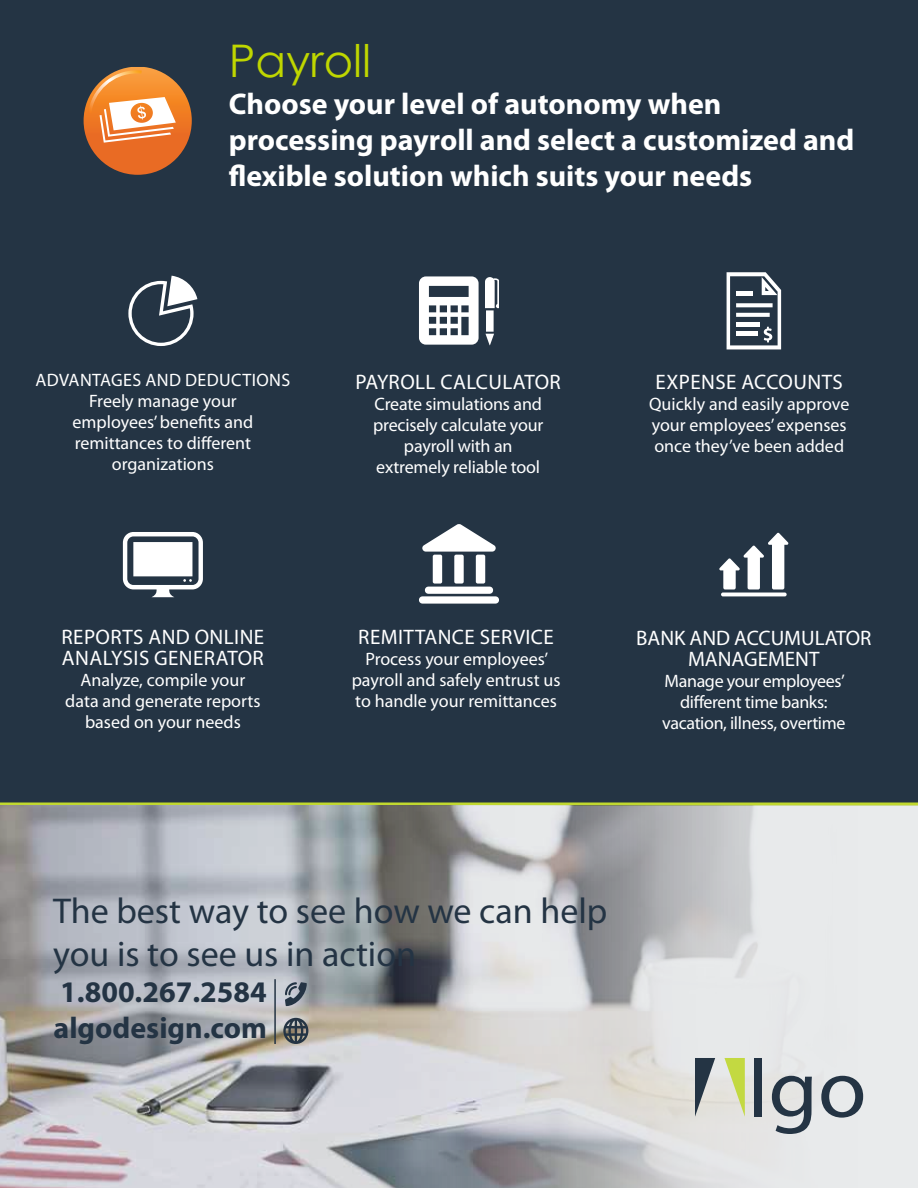
<style>
.page{position:relative;width:918px;height:1188px;background:#fff}
.page>*{position:absolute;margin:0;border:0;box-sizing:border-box;transform-origin:0 0}
.t1{font:45px "Century Gothic";color:#bfd600}
.t2{font:36px/43.2px "Myriad Pro";color:#243444}
.t3{font:700 30px/36px "Myriad Pro";color:#fff}
.t4{font:700 30px/36px "Myriad Pro";color:#243444}
.t5{font:21px/21px "Myriad Pro";letter-spacing:.02em;color:#fff}
.t6{font:21px/21px "Myriad Pro";color:#fff;text-align:center}
.t7{font:18px/21px "Myriad Pro";color:#fff;text-align:center}
.t8{font:18px/21px "Myriad Pro";letter-spacing:-.02em;color:#fff;text-align:center}
</style>
<div class="page">
<div style="left:0;top:0;width:918px;height:804px;background:#243444"></div>
<svg style="left:84px;top:67px;width:108px;height:108px"></svg>
<svg style="left:422px;top:524px;width:74px;height:28px"></svg>
<div style="left:419px;top:596px;width:80px;height:8px;background:#fff;border-radius:3px"></div>
<div style="left:425px;top:587px;width:68px;height:7px;background:#fff;border-radius:3px"></div>
<div style="left:454px;top:555px;width:10px;height:29px;background:#fff;border-radius:2px"></div>
<div style="left:476px;top:555px;width:9px;height:29px;background:#fff;border-radius:2px"></div>
<div style="left:433px;top:555px;width:9px;height:29px;background:#fff;border-radius:2px"></div>
<svg style="left:419px;top:276px;width:60px;height:69px"></svg>
<div style="left:486px;top:310px;width:8px;height:22px;background:#fff"></div>
<svg style="left:485px;top:334px;width:9px;height:11px"></svg>
<svg style="left:485px;top:277px;width:14px;height:31px"></svg>
<svg style="left:123px;top:532px;width:80px;height:65px"></svg>
<svg style="left:719px;top:533px;width:70px;height:56px"></svg>
<hr style="left:721px;top:593px;width:66px;height:3px;background:#fff;border-radius:2px">
<svg style="left:128px;top:276px;width:69px;height:70px"></svg>
<svg style="left:727px;top:272px;width:54px;height:77px"></svg>
<svg style="left:0;top:802px;width:918px;height:4px;background:#a6b94b"></svg>
<svg style="left:0;top:806px;width:918px;height:382px;background:#bebfc2"></svg>
<hr style="left:274px;top:979px;width:2px;height:65px;background:#243444">
<svg style="left:283px;top:1018px;width:25px;height:26px"></svg>
<svg style="left:285px;top:982px;width:22px;height:24px"></svg>
<svg style="left:724px;top:1058px;width:21px;height:59px"></svg>
<div style="left:754px;top:1058px;width:8px;height:59px;background:#243444"></div>
<svg style="left:772px;top:1076px;width:40px;height:58px;background:#8c949b"></svg>
<svg style="left:821px;top:1076px;width:42px;height:42px;background:#939ba2"></svg>
<svg style="left:695px;top:1058px;width:20px;height:59px"></svg>
<h1 class="t1" style="left:229px;top:29px;width:144px">Payroll</h1>
<h3 class="t3" style="left:229px;top:84px;width:627px">Choose your level of autonomy when processing payroll and select a customized and flexible solution which suits your needs</h3>
<p class="t7" style="left:36px;top:370px;width:256px">ADVANTAGES AND DEDUCTIONS<br>Freely manage your<br>employees’ benefits and remittances to different organizations</p>
<p class="t5" style="left:62px;top:626px;width:204px">REPORTS AND ONLINE<br>ANALYSIS GENERATOR</p>
<p class="t7" style="left:65px;top:669px;width:197px">Analyze, compile your data and generate reports based on your needs</p>
<p class="t5" style="left:356px;top:371px;width:207px">PAYROLL CALCULATOR</p>
<p class="t7" style="left:373px;top:393px;width:172px">Create simulations and precisely calculate your payroll with an extremely reliable tool</p>
<p class="t5" style="left:358px;top:626px;width:197px">REMITTANCE SERVICE</p>
<p class="t7" style="left:352px;top:648px;width:210px">Process your employees’ payroll and safely entrust us to handle your remittances</p>
<p class="t5" style="left:656px;top:371px;width:189px">EXPENSE ACCOUNTS</p>
<p class="t7" style="left:649px;top:393px;width:202px;text-align:left">Quickly and easily approve your employees’ expenses once they’ve been added</p>
<p class="t6" style="left:636px;top:627px;width:237px">BANK AND ACCUMULATOR<br>MANAGEMENT</p>
<p class="t8" style="left:662px;top:670px;width:185px">Manage your employees’ different time banks: vacation, illness, overtime</p>
<h2 class="t2" style="left:53px;top:889px;width:556px">The best way to see how we can help you is to see us in action</h2>
<h3 class="t4" style="left:54px;top:973px;width:215px">1.800.267.2584 algodesign.com</h3>
</div>
